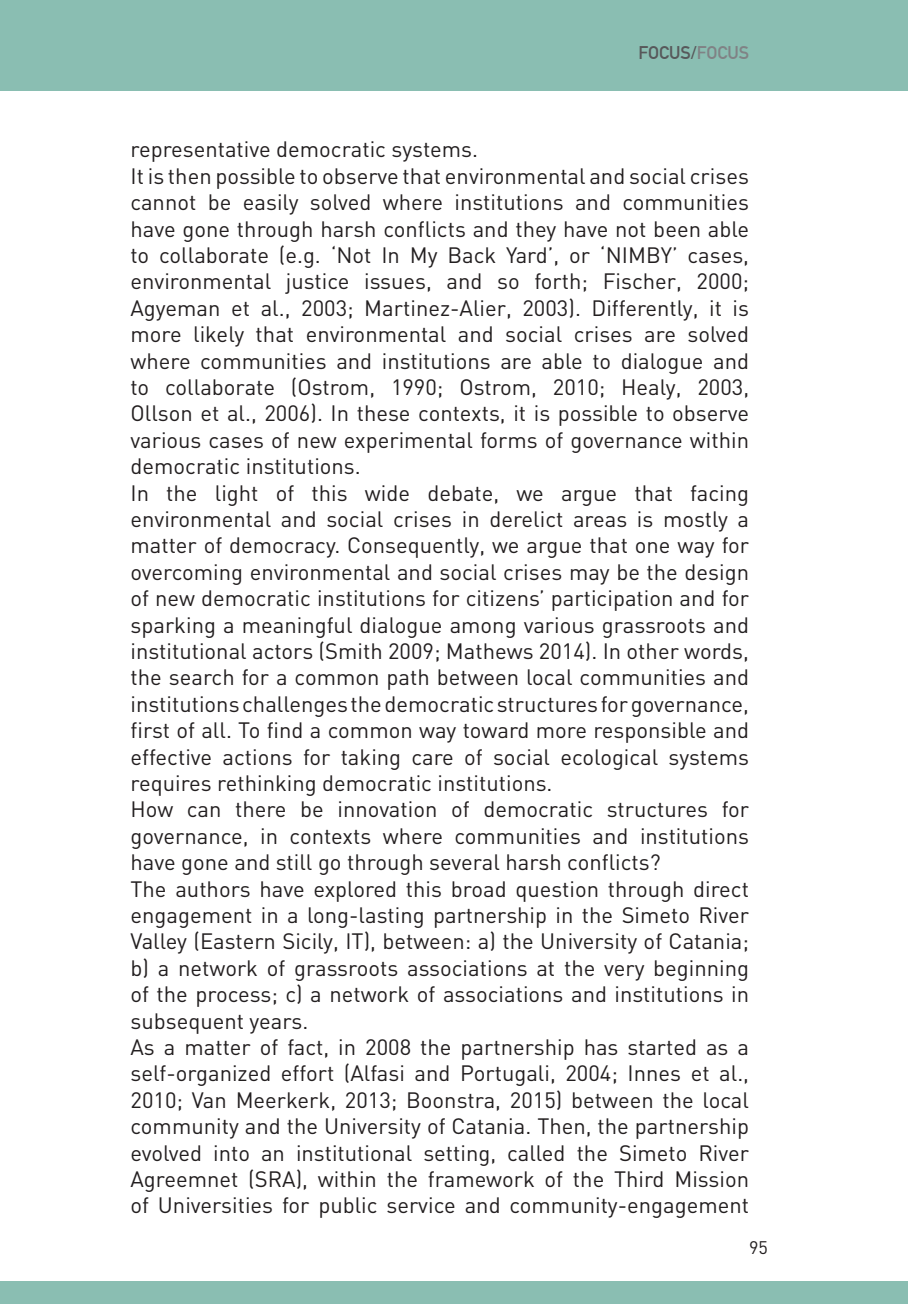
<style>
.page{position:relative;width:908px;height:1304px;background:#fff}
.page>*{position:absolute;margin:0;border:0;box-sizing:border-box;transform-origin:0 0}
.t1{font:22px/26.4px "DIN";color:#231f20;text-align:justify}
.t2{font:700 18px "DIN Alternate";color:#57585a}
.t3{font:18px "DIN";color:#231f20}
.s1{color:#808285}
</style>
<div class="page">
<div style="left:0;top:0;width:907px;height:90px;background:#8abeb2"></div>
<div style="left:0;top:1281px;width:907px;height:23px;background:#8abeb2"></div>
<p class="t2" style="left:638px;top:39px;width:112px">FOCUS/<span class="s1">FOCUS</span></p>
<p class="t1" style="left:130px;top:136px;width:349px">representative democratic systems.</p>
<p class="t1" style="left:130px;top:162px;width:620px">It is then possible to observe that environmental and social crises cannot be easily solved where institutions and communities have gone through harsh conflicts and they have not been able to collaborate (e.g. ‘Not In My Back Yard’, or ‘NIMBY’ cases, environmental justice issues, and so forth; Fischer, 2000; Agyeman et al., 2003; Martinez-Alier, 2003). Differently, it is more likely that environmental and social crises are solved where communities and institutions are able to dialogue and to collaborate (Ostrom, 1990; Ostrom, 2010; Healy, 2003, Ollson et al., 2006). In these contexts, it is possible to observe various cases of new experimental forms of governance within democratic institutions.</p>
<p class="t1" style="left:130px;top:479px;width:620px">In the light of this wide debate, we argue that facing environmental and social crises in derelict areas is mostly a matter of democracy. Consequently, we argue that one way for overcoming environmental and social crises may be the design of new democratic institutions for citizens’ participation and for sparking a meaningful dialogue among various grassroots and institutional actors (Smith 2009; Mathews 2014). In other words, the search for a common path between local communities and institutions challenges the democratic structures for governance, first of all. To find a common way toward more responsible and effective actions for taking care of social ecological systems requires rethinking democratic institutions.</p>
<p class="t1" style="left:130px;top:796px;width:619px">How can there be innovation of democratic structures for governance, in contexts where communities and institutions have gone and still go through several harsh conflicts?</p>
<p class="t1" style="left:130px;top:875px;width:619px">The authors have explored this broad question through direct engagement in a long-lasting partnership in the Simeto River Valley (Eastern Sicily, IT), between: a) the University of Catania; b) a network of grassroots associations at the very beginning of the process; c) a network of associations and institutions in subsequent years.</p>
<p class="t1" style="left:130px;top:1033px;width:620px">As a matter of fact, in 2008 the partnership has started as a self-organized effort (Alfasi and Portugali, 2004; Innes et al., 2010; Van Meerkerk, 2013; Boonstra, 2015) between the local community and the University of Catania. Then, the partnership evolved into an institutional setting, called the Simeto River Agreemnet (SRA), within the framework of the Third Mission of Universities for public service and community-engagement</p>
<p class="t3" style="left:748px;top:1237px;width:20px">95</p>
</div>
